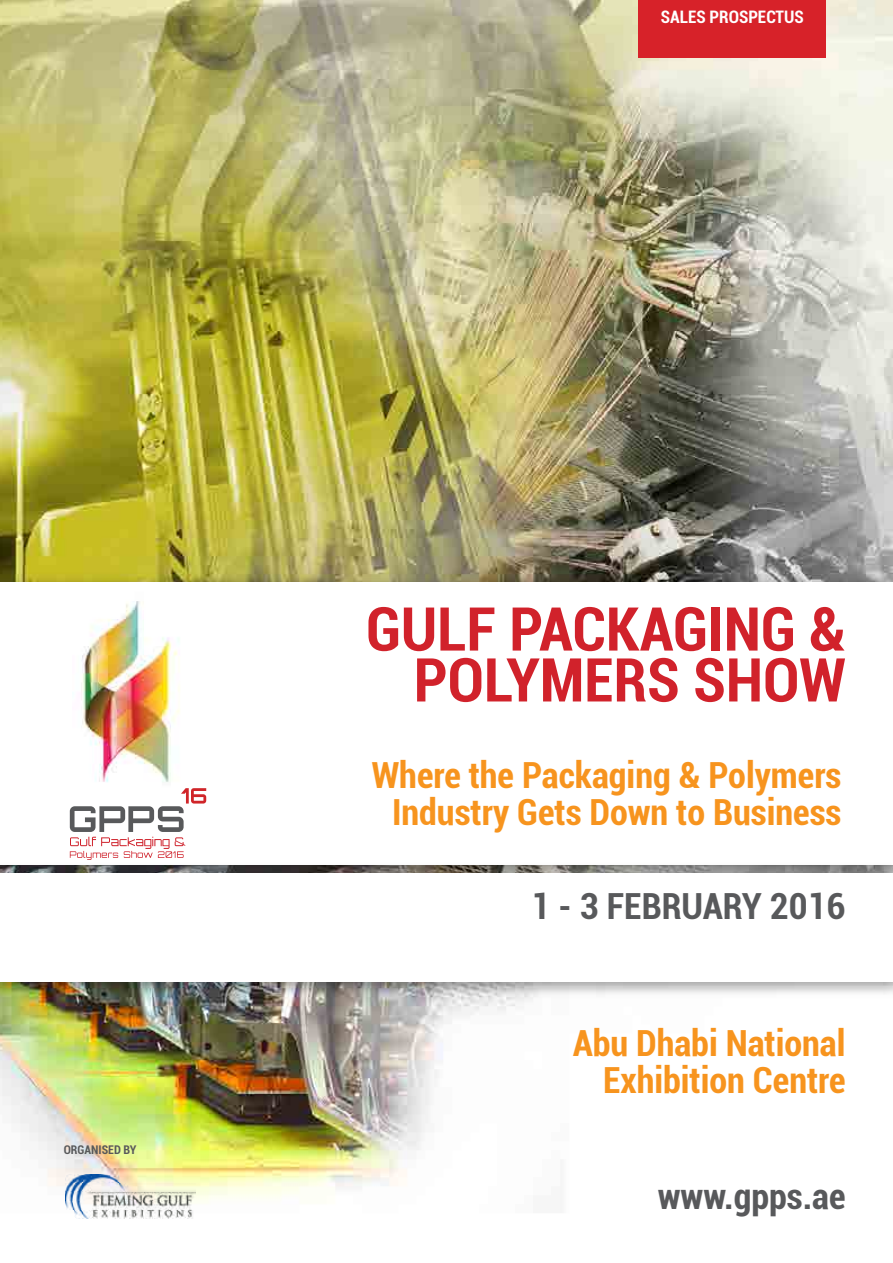
<style>
.page{position:relative;width:893px;height:1263px;background:#fff}
.page>*{position:absolute;margin:0;border:0;box-sizing:border-box;transform-origin:0 0}
.t1{font:700 condensed 60.45px/50.8px "Roboto";color:#d1222b;text-align:right}
.t2{font:700 condensed 36px/36.9px "Roboto";color:#f7941e;text-align:right}
.t3{font:700 condensed 36px "Roboto";color:#58595b}
.t4{font:700 condensed 17.25px "Roboto";color:#fff}
.t5{font:700 condensed 12px "Roboto";color:#58595b}
</style>
<div class="page">
<img style="left:0;top:0;width:893px;height:1206px">
<div style="left:0;top:573px;width:893px;height:310px;background:#000;opacity:.45"></div>
<div style="left:0;top:582px;width:893px;height:282px;background:#fff"></div>
<div style="left:638px;top:0;width:188px;height:58px;background:#d72229"></div>
<div style="left:0;top:863px;width:893px;height:136px;background:#000;opacity:.45"></div>
<div style="left:0;top:873px;width:893px;height:108px;background:#fff"></div>
<img style="left:66px;top:1174px;width:129px;height:45px">
<hr style="left:892px;top:402px;width:1px;height:150px;background:#febe10">
<hr style="left:892px;top:582px;width:1px;height:97px;background:#febe10">
<img style="left:81px;top:601px;width:99px;height:181px">
<svg style="left:70px;top:788px;width:136px;height:72px"></svg>
<p class="t4" style="left:661px;top:5px;width:144px">SALES PROSPECTUS</p>
<p class="t5" style="left:64px;top:1142px;width:74px">ORGANISED BY</p>
<h1 class="t1" style="left:366px;top:601px;width:481px">GULF PACKAGING &amp;<br>POLYMERS SHOW</h1>
<p class="t2" style="left:372px;top:755px;width:471px;text-align:center">Where the Packaging &amp; Polymers<br>Industry Gets Down to Business</p>
<p class="t3" style="left:531px;top:881px;width:316px">1 - 3 FEBRUARY 2016</p>
<p class="t2" style="left:573px;top:1023px;width:274px">Abu Dhabi National<br>Exhibition Centre</p>
<p class="t3" style="left:658px;top:1170px;width:189px">www.gpps.ae</p>
</div>
